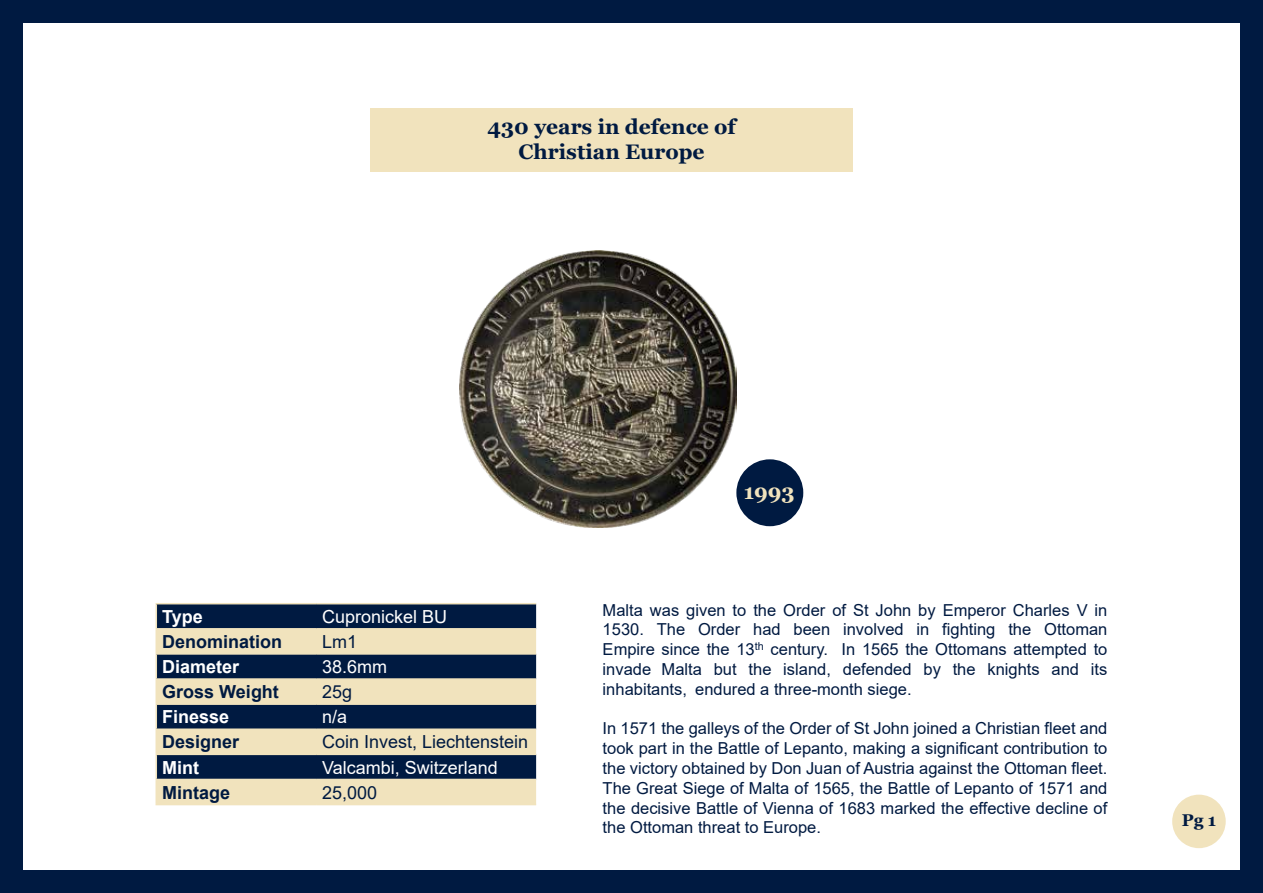
<style>
.page{position:relative;width:1263px;height:893px;background:#fff}
.page>*{position:absolute;margin:0;border:0;box-sizing:border-box;transform-origin:0 0}
.t1{font:700 21.3px "Georgia";color:#f1e3bd}
.t2{font:700 21px/25.2px "Georgia";color:#001a41;text-align:center}
.t3{font:18px "Arial";color:#fff}
.t4{font:700 18px "Arial";color:#001a41}
.t5{font:18px "Arial";color:#001a41}
.t6{font:700 18px "Arial";color:#fff}
.t7{font:700 16.95px "Georgia";color:#001a41}
.t8{font:16.5px/19.8px "Arial";color:#001a41;text-align:justify}
</style>
<div class="page">
<div style="left:0;top:0;width:23px;height:890px;background:#001a41"></div>
<div style="left:1240px;top:0;width:23px;height:890px;background:#001a41"></div>
<div style="left:1172px;top:795px;width:54px;height:53px;background:#f1e3bd;border-radius:50%"></div>
<div style="left:0;top:0;width:1263px;height:23px;background:#001a41"></div>
<div style="left:0;top:870px;width:1263px;height:23px;background:#001a41"></div>
<div style="left:370px;top:108px;width:483px;height:64px;background:#f1e3bd"></div>
<img style="left:460px;top:250px;width:276px;height:277px">
<div style="left:736px;top:459px;width:67px;height:67px;background:#001a41;border-radius:50%"></div>
<div style="left:157px;top:604px;width:379px;height:24px;background:#001a41"></div>
<svg style="left:157px;top:630px;width:379px;height:174px;background:#8a8d88"></svg>
<hr style="left:156px;top:603px;width:160px;height:1px;background:#f1e3bd">
<hr style="left:316px;top:603px;width:220px;height:1px;background:#f1e3bd">
<hr style="left:156px;top:628px;width:160px;height:2px;background:#f1e3bd">
<hr style="left:316px;top:628px;width:220px;height:2px;background:#f1e3bd">
<hr style="left:156px;top:653px;width:160px;height:2px;background:#f1e3bd">
<hr style="left:316px;top:653px;width:220px;height:2px;background:#f1e3bd">
<hr style="left:156px;top:678px;width:160px;height:2px;background:#f1e3bd">
<hr style="left:316px;top:678px;width:220px;height:2px;background:#f1e3bd">
<hr style="left:156px;top:703px;width:160px;height:2px;background:#f1e3bd">
<hr style="left:316px;top:703px;width:220px;height:2px;background:#f1e3bd">
<hr style="left:156px;top:728px;width:160px;height:2px;background:#f1e3bd">
<hr style="left:316px;top:728px;width:220px;height:2px;background:#f1e3bd">
<hr style="left:156px;top:754px;width:160px;height:1px;background:#f1e3bd">
<hr style="left:316px;top:754px;width:220px;height:1px;background:#f1e3bd">
<hr style="left:156px;top:779px;width:160px;height:1px;background:#f1e3bd">
<svg style="left:156px;top:604px;width:1px;height:200px"></svg>
<hr style="left:316px;top:779px;width:220px;height:1px;background:#f1e3bd">
<hr style="left:156px;top:804px;width:160px;height:1px;background:#f1e3bd">
<hr style="left:316px;top:804px;width:220px;height:1px;background:#f1e3bd">
<p class="t2" style="left:487px;top:114px;width:250px">430 years in defence of<br>Christian Europe</p>
<p class="t6" style="left:162px;top:604px;width:42px">Type</p>
<p class="t3" style="left:322px;top:604px;width:127px">Cupronickel BU</p>
<p class="t4" style="left:162px;top:629px;width:122px">Denomination</p>
<p class="t5" style="left:322px;top:629px;width:37px">Lm1</p>
<p class="t6" style="left:162px;top:654px;width:79px">Diameter</p>
<p class="t3" style="left:322px;top:654px;width:67px">38.6mm</p>
<p class="t4" style="left:162px;top:679px;width:118px">Gross Weight</p>
<p class="t5" style="left:322px;top:679px;width:32px">25g</p>
<p class="t6" style="left:162px;top:704px;width:69px">Finesse</p>
<p class="t3" style="left:322px;top:704px;width:27px">n/a</p>
<p class="t4" style="left:162px;top:729px;width:79px">Designer</p>
<p class="t5" style="left:322px;top:730px;width:208px">Coin Invest, Liechtenstein</p>
<p class="t6" style="left:162px;top:754px;width:38px">Mint</p>
<p class="t3" style="left:322px;top:755px;width:177px">Valcambi, Switzerland</p>
<p class="t4" style="left:162px;top:780px;width:70px">Mintage</p>
<p class="t5" style="left:322px;top:780px;width:57px">25,000</p>
<p class="t1" style="left:744px;top:477px;width:53px">1993</p>
<p class="t8" style="left:603px;top:600px;width:506px">Malta was given to the Order of St John by Emperor Charles V in 1530. The Order had been involved in fighting the Ottoman Empire since the 13<sup>th</sup> century. In 1565 the Ottomans attempted to invade Malta but the island, defended by the knights and its inhabitants, endured a three-month siege.</p>
<p class="t8" style="left:603px;top:718px;width:506px">In 1571 the galleys of the Order of St John joined a Christian fleet and took part in the Battle of Lepanto, making a significant contribution to the victory obtained by Don Juan of Austria against the Ottoman fleet.<br>The Great Siege of Malta of 1565, the Battle of Lepanto of 1571 and the decisive Battle of Vienna of 1683 marked the effective decline of the Ottoman threat to Europe.</p>
<p class="t7" style="left:1182px;top:809px;width:36px">Pg 1</p>
</div>
